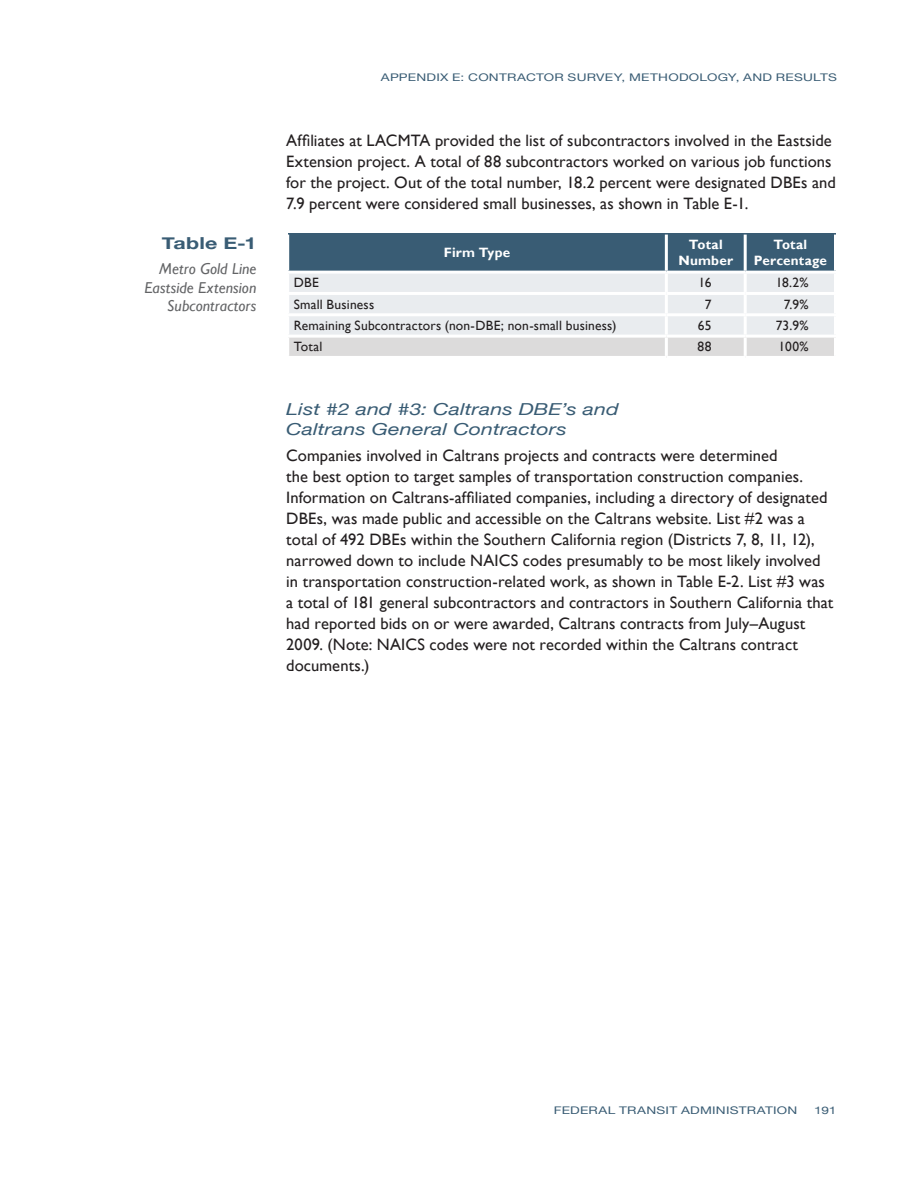
<style>
.page{position:relative;width:918px;height:1188px;background:#fff}
.page>*{position:absolute;margin:0;border:0;box-sizing:border-box;transform-origin:0 0}
.t1{font:16.5px/21px "Gill Sans";letter-spacing:.005em;color:#231f20}
.t2{font:italic 16.5px/19.8px "Helvetica Neue";letter-spacing:.005em;color:#395c74;scale:1.3 1}
.t3{font:700 16.5px "Helvetica Neue";letter-spacing:.01em;color:#395c74;scale:1.3 1}
.t4{font:italic 15.75px/18.9px "Gill Sans";letter-spacing:.01em;color:#636466;text-align:right}
.t5{font:13.5px "Gill Sans";letter-spacing:.015em;color:#231f20}
.t6{font:700 13.5px/16.2px "Gill Sans";letter-spacing:.015em;color:#fff;text-align:center}
.t7{font:10.5px "Helvetica Neue";letter-spacing:.02em;color:#395c74;scale:1.3 1}
</style>
<div class="page">
<div style="left:288px;top:233px;width:378px;height:39px;background:#395c74"></div>
<div style="left:666px;top:233px;width:79px;height:39px;background:#395c74"></div>
<div style="left:745px;top:233px;width:91px;height:39px;background:#395c74"></div>
<div style="left:288px;top:272px;width:378px;height:21px;background:#e9ecef"></div>
<div style="left:666px;top:272px;width:79px;height:21px;background:#e9ecef"></div>
<div style="left:745px;top:272px;width:91px;height:21px;background:#e9ecef"></div>
<div style="left:288px;top:293px;width:378px;height:22px;background:#e9ecef"></div>
<div style="left:666px;top:293px;width:79px;height:22px;background:#e9ecef"></div>
<div style="left:745px;top:293px;width:91px;height:22px;background:#e9ecef"></div>
<div style="left:288px;top:315px;width:378px;height:21px;background:#e9ecef"></div>
<div style="left:666px;top:315px;width:79px;height:21px;background:#e9ecef"></div>
<div style="left:745px;top:315px;width:91px;height:21px;background:#e9ecef"></div>
<div style="left:288px;top:336px;width:378px;height:21px;background:#dcdbdb"></div>
<div style="left:666px;top:336px;width:79px;height:21px;background:#dcdbdb"></div>
<div style="left:745px;top:336px;width:91px;height:21px;background:#dcdbdb"></div>
<hr style="left:665px;top:235px;width:3px;height:36px;background:#fff">
<hr style="left:744px;top:235px;width:3px;height:36px;background:#fff">
<hr style="left:286px;top:274px;width:3px;height:18px;background:#fff">
<hr style="left:665px;top:274px;width:3px;height:18px;background:#fff">
<hr style="left:744px;top:274px;width:3px;height:18px;background:#fff">
<hr style="left:834px;top:274px;width:3px;height:18px;background:#fff">
<hr style="left:286px;top:292px;width:380px;height:3px;background:#fff">
<hr style="left:286px;top:295px;width:3px;height:18px;background:#fff">
<hr style="left:666px;top:292px;width:79px;height:3px;background:#fff">
<hr style="left:665px;top:295px;width:3px;height:18px;background:#fff">
<hr style="left:745px;top:292px;width:92px;height:3px;background:#fff">
<hr style="left:744px;top:295px;width:3px;height:18px;background:#fff">
<hr style="left:834px;top:295px;width:3px;height:18px;background:#fff">
<hr style="left:286px;top:313px;width:380px;height:3px;background:#fff">
<hr style="left:286px;top:316px;width:3px;height:19px;background:#fff">
<hr style="left:666px;top:313px;width:79px;height:3px;background:#fff">
<hr style="left:665px;top:316px;width:3px;height:19px;background:#fff">
<hr style="left:745px;top:313px;width:92px;height:3px;background:#fff">
<hr style="left:744px;top:316px;width:3px;height:19px;background:#fff">
<hr style="left:834px;top:316px;width:3px;height:19px;background:#fff">
<hr style="left:286px;top:335px;width:380px;height:3px;background:#fff">
<hr style="left:286px;top:338px;width:3px;height:18px;background:#fff">
<hr style="left:666px;top:335px;width:79px;height:3px;background:#fff">
<hr style="left:665px;top:338px;width:3px;height:18px;background:#fff">
<hr style="left:745px;top:335px;width:92px;height:3px;background:#fff">
<hr style="left:744px;top:338px;width:3px;height:18px;background:#fff">
<hr style="left:834px;top:338px;width:3px;height:18px;background:#fff">
<hr style="left:286px;top:356px;width:380px;height:3px;background:#fff">
<hr style="left:666px;top:356px;width:79px;height:3px;background:#fff">
<hr style="left:745px;top:356px;width:92px;height:3px;background:#fff">
<hr style="left:286px;top:235px;width:3px;height:36px;background:#fff">
<hr style="left:834px;top:235px;width:3px;height:36px;background:#fff">
<hr style="left:286px;top:271px;width:380px;height:3px;background:#fff">
<hr style="left:666px;top:271px;width:79px;height:3px;background:#fff">
<hr style="left:745px;top:271px;width:92px;height:3px;background:#fff">
<p class="t3" style="left:162px;top:229px;width:74px">Table E-1</p>
<p class="t4" style="left:144px;top:259px;width:114px">Metro Gold Line<br>Eastside Extension<br>Subcontractors</p>
<p class="t7" style="left:381px;top:68px;width:352px">APPENDIX E: CONTRACTOR SURVEY, METHODOLOGY, AND RESULTS</p>
<p class="t1" style="left:286px;top:131px;width:547px">Affiliates at LACMTA provided the list of subcontractors involved in the Eastside</p>
<p class="t1" style="left:286px;top:152px;width:551px">Extension project. A total of 88 subcontractors worked on various job functions for the project. Out of the total number, 18.2 percent were designated DBEs and</p>
<p class="t1" style="left:286px;top:194px;width:464px">7.9 percent were considered small businesses, as shown in Table E-1.</p>
<p class="t6" style="left:444px;top:245px;width:68px">Firm Type</p>
<p class="t6" style="left:678px;top:237px;width:56px">Total<br>Number</p>
<p class="t6" style="left:754px;top:237px;width:75px">Total<br>Percentage</p>
<p class="t5" style="left:294px;top:275px;width:27px">DBE</p>
<p class="t5" style="left:699px;top:275px;width:14px">16</p>
<p class="t5" style="left:776px;top:275px;width:34px">18.2%</p>
<p class="t5" style="left:294px;top:296px;width:82px">Small Business</p>
<p class="t5" style="left:705px;top:296px;width:8px">7</p>
<p class="t5" style="left:784px;top:296px;width:26px">7.9%</p>
<p class="t5" style="left:294px;top:318px;width:324px">Remaining Subcontractors (non-DBE; non-small business)</p>
<p class="t5" style="left:698px;top:318px;width:15px">65</p>
<p class="t5" style="left:776px;top:318px;width:34px">73.9%</p>
<p class="t5" style="left:294px;top:339px;width:30px">Total</p>
<p class="t5" style="left:697px;top:339px;width:16px">88</p>
<p class="t5" style="left:779px;top:339px;width:31px">100%</p>
<p class="t2" style="left:286px;top:399px;width:257px">List #2 and #3: Caltrans DBE’s and<br>Caltrans General Contractors</p>
<p class="t1" style="left:286px;top:446px;width:518px">Companies involved in Caltrans projects and contracts were determined the best option to target samples of transportation construction companies.</p>
<p class="t1" style="left:286px;top:488px;width:543px">Information on Caltrans-affiliated companies, including a directory of designated</p>
<p class="t1" style="left:286px;top:509px;width:549px">DBEs, was made public and accessible on the Caltrans website. List #2 was a total of 492 DBEs within the Southern California region (Districts 7, 8, 11, 12), narrowed down to include NAICS codes presumably to be most likely involved in transportation construction-related work, as shown in Table E-2. List #3 was a total of 181 general subcontractors and contractors in Southern California that had reported bids on or were awarded, Caltrans contracts from July–August 2009. (Note: NAICS codes were not recorded within the Caltrans contract documents.)</p>
<p class="t7" style="left:554px;top:1102px;width:189px">FEDERAL TRANSIT ADMINISTRATION</p>
<p class="t7" style="left:814px;top:1102px;width:19px">191</p>
</div>
